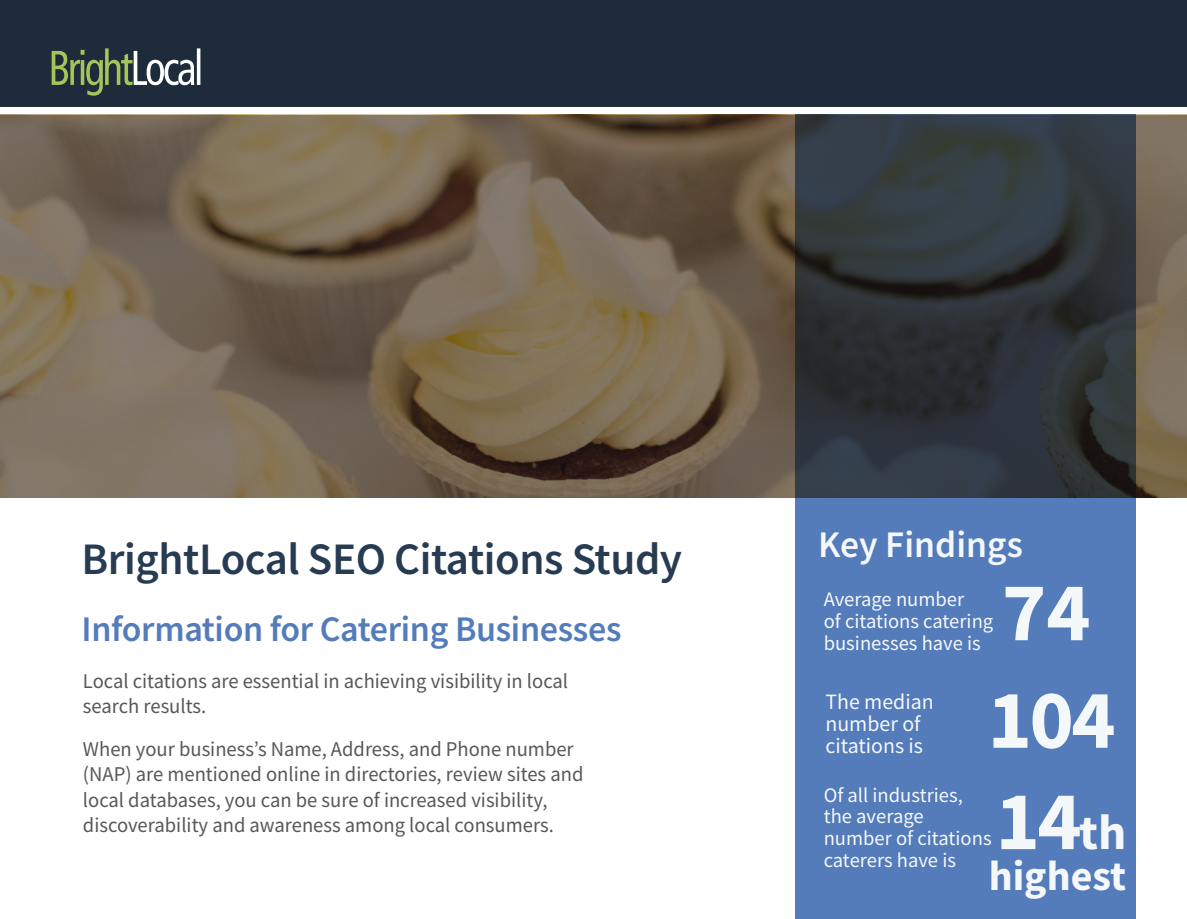
<style>
.page{position:relative;width:1187px;height:919px;background:#fff}
.page>*{position:absolute;margin:0;border:0;box-sizing:border-box;transform-origin:0 0}
.t1{font:700 84px "Source Sans Pro";letter-spacing:-.03em;color:#f5f8fb}
.t2{font:600 45px "Source Sans Pro";letter-spacing:-.01em;color:#273b53}
.t3{font:700 42px "Source Sans Pro";color:#f5f8fb}
.t4{font:600 37.5px "Source Sans Pro";color:#f5f8fb}
.t5{font:600 36px "Source Sans Pro";letter-spacing:-.01em;color:#547bba}
.t6{font:21.9px/21.9px "Source Sans Pro";color:#f5f8fb}
.t7{font:21px/25.5px "Source Sans Pro";color:#57585a}
.t8{font:20.55px/21.9px "Source Sans Pro";color:#f5f8fb}
.s1{font-size:49.5px}
</style>
<div class="page">
<div style="left:0;top:0;width:1186px;height:106px;background:#1d2b3b"></div>
<svg style="left:52px;top:48px;width:148px;height:48px"></svg>
<div style="left:795px;top:115px;width:340px;height:803px;background:#547bba"></div>
<hr style="left:0;top:116px;width:1px;height:383px;background:#231f20">
<svg style="left:0;top:115px;width:1186px;height:382px;background:#60574a"></svg>
<p class="t2" style="left:81px;top:529px;width:602px">BrightLocal SEO Citations Study</p>
<p class="t5" style="left:81px;top:605px;width:541px">Information for Catering Businesses</p>
<p class="t7" style="left:83px;top:668px;width:486px">Local citations are essential in achieving visibility in local search results.</p>
<p class="t7" style="left:83px;top:736px;width:502px">When your business’s Name, Address, and Phone number (NAP) are mentioned online in directories, review sites and local databases, you can be sure of increased visibility, discoverability and awareness among local consumers.</p>
<p class="t4" style="left:818px;top:520px;width:206px">Key Findings</p>
<p class="t8" style="left:823px;top:587px;width:171px">Average number<br>of citations catering businesses have is</p>
<p class="t1" style="left:1001px;top:555px;width:90px">74</p>
<p class="t6" style="left:825px;top:690px;width:110px">The median number of citations is</p>
<p class="t1" style="left:987px;top:663px;width:130px">104</p>
<p class="t8" style="left:823px;top:783px;width:169px">Of all industries, the average number of citations caterers have is</p>
<p class="t1" style="left:995px;top:764px;width:132px">14<span class="s1">th</span></p>
<p class="t3" style="left:988px;top:848px;width:139px">highest</p>
</div>
